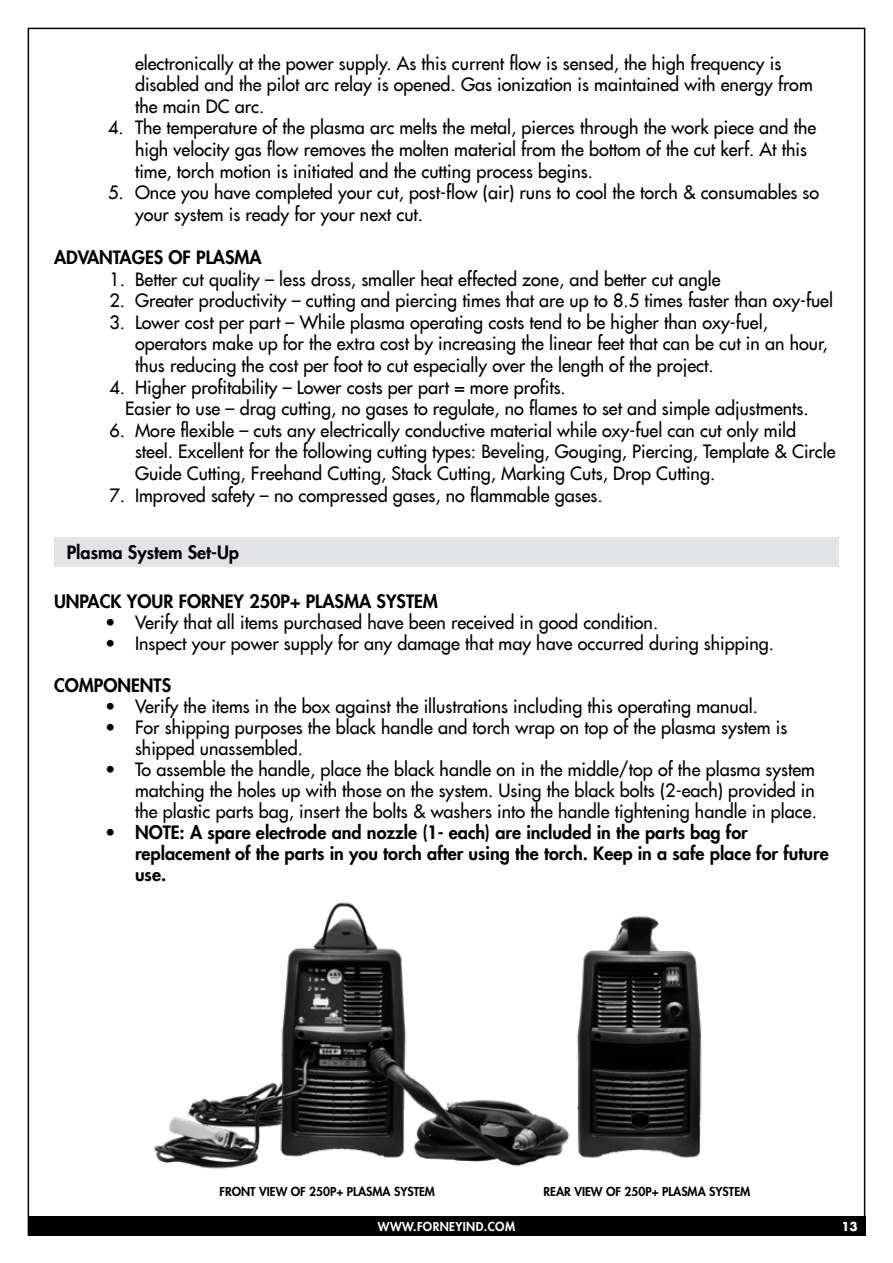
<style>
.page{position:relative;width:893px;height:1263px;background:#fff}
.page>*{position:absolute;margin:0;border:0;box-sizing:border-box;transform-origin:0 0}
.t1{font:18px/21.6px "Futura LT";color:#000}
.t2{font:800 18px/21px "Futura LT";color:#000}
.t3{font:800 12px "Futura LT";color:#000}
.t4{font:800 12px "Futura LT";letter-spacing:.03em;color:#fff}
.t5{font:700 12px "Futura LT";color:#fff}
.s1{font-weight:400}
</style>
<div class="page">
<div style="left:28px;top:1216px;width:837px;height:19px;background:#000"></div>
<div style="left:54px;top:537px;width:785px;height:30px;background:#e2e3e4"></div>
<img style="left:154px;top:902px;width:548px;height:267px">
<p class="t1" style="left:135px;top:52px;width:679px">electronically at the power supply. As this current flow is sensed, the high frequency is disabled and the pilot arc relay is opened. Gas ionization is maintained with energy from the main DC arc.</p>
<p class="t1" style="left:135px;top:117px;width:683px;text-indent:-27px">4. The temperature of the plasma arc melts the metal, pierces through the work piece and the high velocity gas flow removes the molten material from the bottom of the cut kerf. At this time, torch motion is initiated and the cutting process begins.</p>
<p class="t1" style="left:135px;top:182px;width:686px;text-indent:-27px">5. Once you have completed your cut, post-flow (air) runs to cool the torch &amp; consumables so your system is ready for your next cut.</p>
<p class="t2" style="left:54px;top:247px;width:209px">ADVANTAGES OF PLASMA</p>
<p class="t1" style="left:109px;top:268px;width:613px">1. Better cut quality – less dross, smaller heat effected zone, and better cut angle</p>
<p class="t1" style="left:109px;top:290px;width:725px">2. Greater productivity – cutting and piercing times that are up to 8.5 times faster than oxy-fuel</p>
<p class="t1" style="left:135px;top:311px;width:694px;text-indent:-26px">3. Lower cost per part – While plasma operating costs tend to be higher than oxy-fuel, operators make up for the extra cost by increasing the linear feet that can be cut in an hour, thus reducing the cost per foot to cut especially over the length of the project.</p>
<p class="t1" style="left:125px;top:376px;width:685px;text-indent:-16px">4. Higher profitability – Lower costs per part = more profits.<br>Easier to use – drag cutting, no gases to regulate, no flames to set and simple adjustments.</p>
<p class="t1" style="left:135px;top:419px;width:702px;text-indent:-26px">6. More flexible – cuts any electrically conductive material while oxy-fuel can cut only mild steel. Excellent for the following cutting types: Beveling, Gouging, Piercing, Template &amp; Circle<br>Guide Cutting, Freehand Cutting, Stack Cutting, Marking Cuts, Drop Cutting.</p>
<p class="t1" style="left:109px;top:484px;width:495px">7. Improved safety – no compressed gases, no flammable gases.</p>
<p class="t2" style="left:67px;top:542px;width:174px">Plasma System Set-Up</p>
<p class="t2" style="left:54px;top:590px;width:385px">UNPACK YOUR FORNEY 250P+ PLASMA SYSTEM</p>
<p class="t1" style="left:105px;top:611px;width:555px">• Verify that all items purchased have been received in good condition.</p>
<p class="t1" style="left:105px;top:632px;width:670px">• Inspect your power supply for any damage that may have occurred during shipping.</p>
<p class="t2" style="left:54px;top:674px;width:119px">COMPONENTS</p>
<p class="t1" style="left:105px;top:695px;width:654px">• Verify the items in the box against the illustrations including this operating manual.</p>
<p class="t1" style="left:135px;top:717px;width:654px;line-height:21px;text-indent:-30px">• For shipping purposes the black handle and torch wrap on top of the plasma system is shipped unassembled.</p>
<p class="t1" style="left:135px;top:759px;width:683px;line-height:21px;text-align:justify;text-indent:-30px">• To assemble the handle, place the black handle on in the middle/top of the plasma system matching the holes up with those on the system. Using the black bolts (2-each) provided in the plastic parts bag, insert the bolts &amp; washers into the handle tightening handle in place.</p>
<p class="t2" style="left:135px;top:821px;width:695px;text-indent:-30px"><span class="s1">•</span> NOTE: A spare electrode and nozzle (1- each) are included in the parts bag for replacement of the parts in you torch after using the torch. Keep in a safe place for future use.</p>
<p class="t3" style="left:219px;top:1183px;width:217px">FRONT VIEW OF 250P+ PLASMA SYSTEM</p>
<p class="t3" style="left:543px;top:1183px;width:208px">REAR VIEW OF 250P+ PLASMA SYSTEM</p>
<p class="t4" style="left:378px;top:1218px;width:139px">WWW.FORNEYIND.COM</p>
<p class="t5" style="left:841px;top:1218px;width:18px">13</p>
</div>
